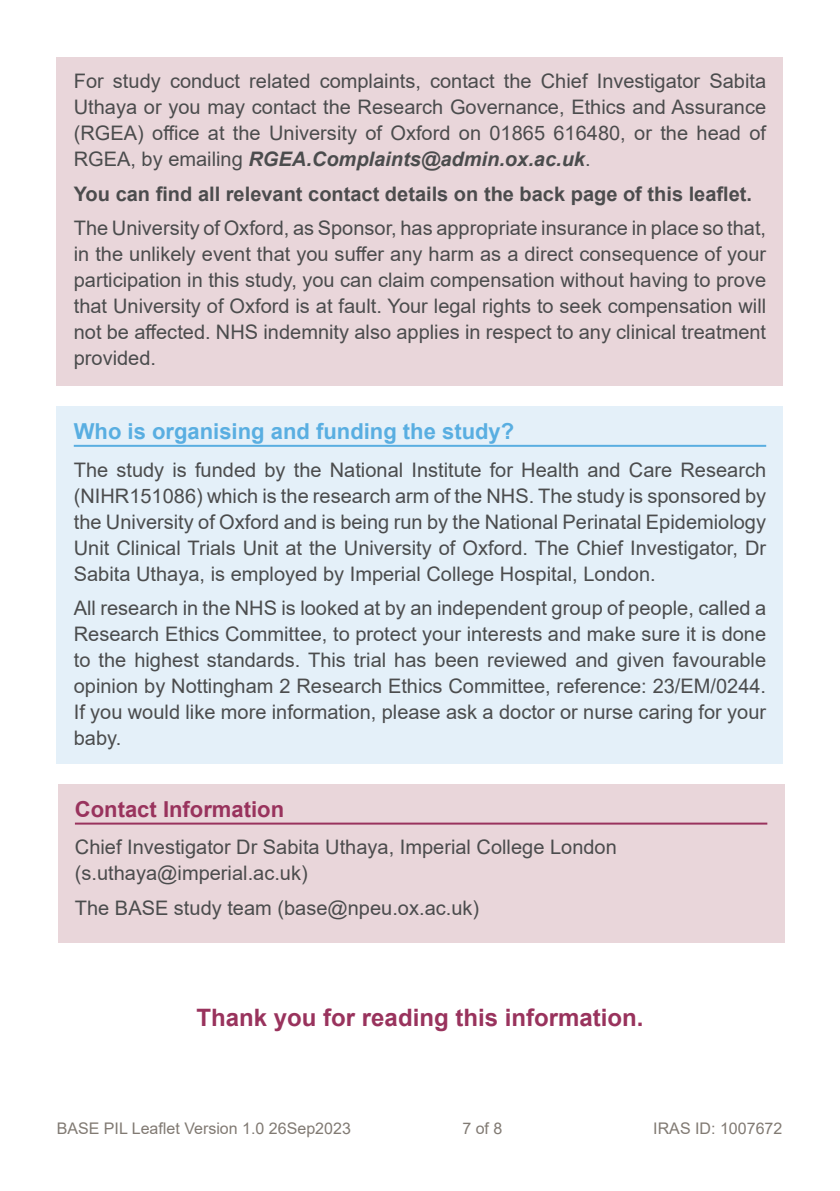
<style>
.page{position:relative;width:840px;height:1191px;background:#fff}
.page>*{position:absolute;margin:0;border:0;box-sizing:border-box;transform-origin:0 0}
.t1{font:700 24px "Arial";color:#99335d}
.Heading_2{font:700 22px "Arial";color:#59aee1}
.Heading_2-2{font:700 22px "Arial";color:#99335d}
.t2{font:20px/26px "Arial";color:#4b4c4d;text-align:justify}
.t3{font:700 20px "Arial";color:#4b4c4d}
.t4{font:16px "Arial";color:#817a73}
.s1{font-weight:700;font-style:italic}
</style>
<div class="page">
<div style="left:57px;top:57px;width:725px;height:329px;background:#e9d6da"></div>
<div style="left:57px;top:406px;width:725px;height:357px;background:#e4f0f9"></div>
<hr style="left:74px;top:445px;width:691px;height:2px;background:#59aee1">
<div style="left:58px;top:784px;width:725px;height:158px;background:#e9d6da"></div>
<hr style="left:75px;top:822px;width:691px;height:2px;background:#99335d">
<p class="t2" style="left:74px;top:68px;width:693px">For study conduct related complaints, contact the Chief Investigator Sabita Uthaya or you may contact the Research Governance, Ethics and Assurance (RGEA) office at the University of Oxford on 01865 616480, or the head of RGEA, by emailing <span class="s1">RGEA.Complaints@admin.ox.ac.uk</span>.</p>
<p class="t3" style="left:74px;top:180px;width:679px">You can find all relevant contact details on the back page of this leaflet.</p>
<p class="t2" style="left:74px;top:215px;width:693px">The University of Oxford, as Sponsor, has appropriate insurance in place so that, in the unlikely event that you suffer any harm as a direct consequence of your participation in this study, you can claim compensation without having to prove that University of Oxford is at fault. Your legal rights to seek compensation will not be affected. NHS indemnity also applies in respect to any clinical treatment provided.</p>
<p class="Heading_2" style="left:74px;top:416px;width:442px">Who is organising and funding the study?</p>
<p class="t2" style="left:74px;top:456px;width:693px">The study is funded by the National Institute for Health and Care Research (NIHR151086) which is the research arm of the NHS. The study is sponsored by the University of Oxford and is being run by the National Perinatal Epidemiology Unit Clinical Trials Unit at the University of Oxford. The Chief Investigator, Dr Sabita Uthaya, is employed by Imperial College Hospital, London.</p>
<p class="t2" style="left:74px;top:595px;width:693px">All research in the NHS is looked at by an independent group of people, called a Research Ethics Committee, to protect your interests and make sure it is done to the highest standards. This trial has been reviewed and given favourable opinion by Nottingham 2 Research Ethics Committee, reference: 23/EM/0244.<br>If you would like more information, please ask a doctor or nurse caring for your baby.</p>
<p class="Heading_2-2" style="left:75px;top:793px;width:210px">Contact Information</p>
<p class="t2" style="left:75px;top:834px;width:543px">Chief Investigator Dr Sabita Uthaya, Imperial College London (s.uthaya@imperial.ac.uk)</p>
<p class="t2" style="left:75px;top:894px;width:405px">The BASE study team (base@npeu.ox.ac.uk)</p>
<p class="t1" style="left:196px;top:1000px;width:448px">Thank you for reading this information.</p>
<p class="t4" style="left:57px;top:1117px;width:295px">BASE PIL Leaflet Version 1.0 26Sep2023</p>
<p class="t4" style="left:462px;top:1117px;width:42px">7of8</p>
<p class="t4" style="left:653px;top:1117px;width:130px">IRAS ID: 1007672</p>
</div>
